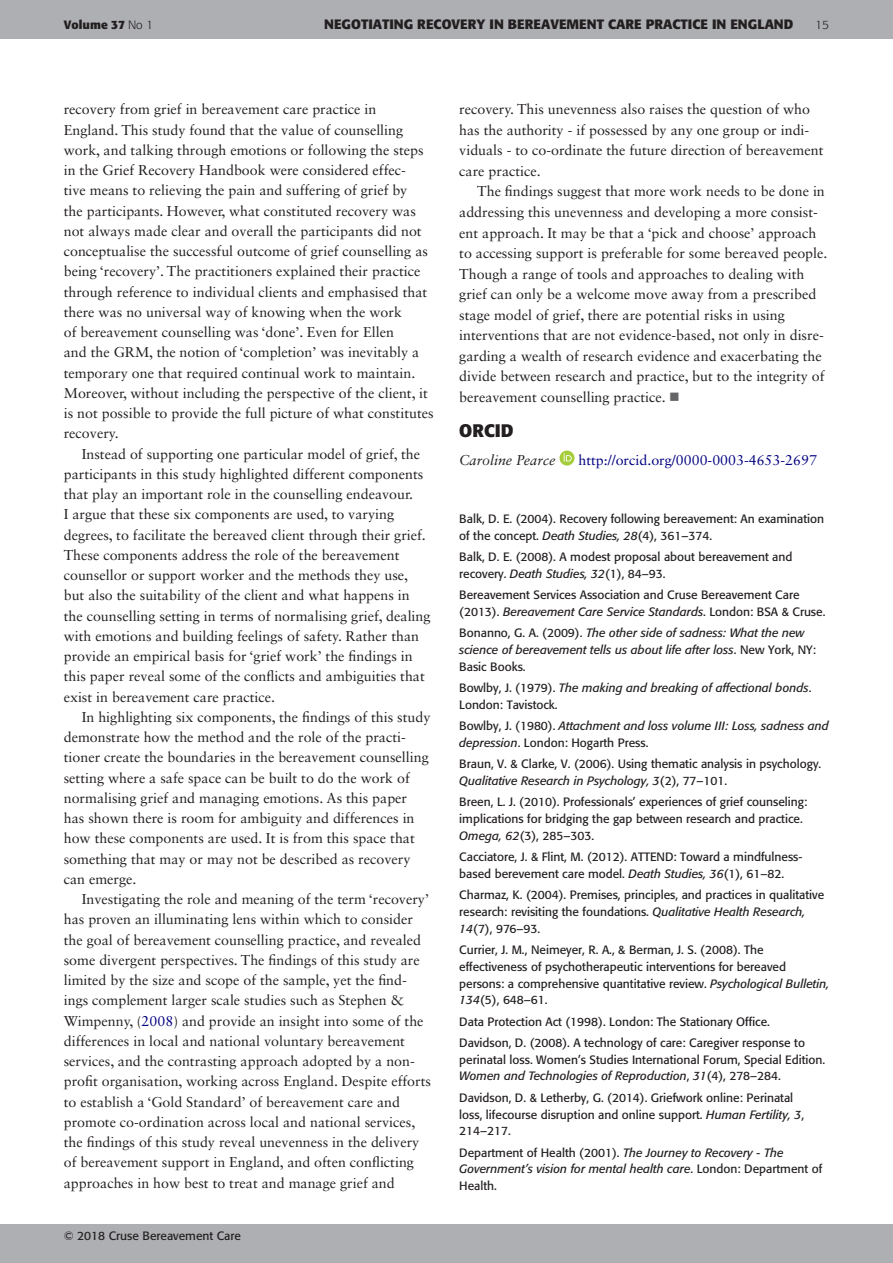
<style>
.page{position:relative;width:893px;height:1263px;background:#fff}
.page>*{position:absolute;margin:0;border:0;box-sizing:border-box;transform-origin:0 0}
.t1{font:700 18px "Formata";color:#231f20}
.t2{font:14.25px/20.2px "Sabon LT Std";color:#231f20}
.t3{font:14.25px "Sabon LT Std";color:#000080}
.t4{font:italic 14.25px "Sabon LT Std";color:#231f20}
.t5{font:700 13.5px "Formata";color:#231f20}
.t6{font:12px/16.8px "Formata";color:#231f20}
.t7{font:italic 12px/16.8px "Formata";color:#231f20}
.t8{font:700 12px "Formata";color:#231f20}
.t9{font:300 12px "Formata";color:#231f20}
.s1{font-weight:300}
.s2{color:#000080}
.s3{color:#656568}
.s4{font-style:italic}
.s5{font-style:normal}
</style>
<div class="page">
<div style="left:0;top:1225px;width:893px;height:38px;background:#aeafb3"></div>
<div style="left:0;top:0;width:893px;height:38px;background:#aeafb3"></div>
<svg style="left:559px;top:451px;width:15px;height:15px"></svg>
<svg style="left:564px;top:453px;width:8px;height:8px"></svg>
<p class="t8" style="left:64px;top:18px;width:91px">VOLUME 37 <span class="s1">No 1</span></p>
<p class="t5" style="left:324px;top:16px;width:45px">NEGOTIATIN</p>
<p class="t5" style="left:404px;top:16px;width:123px">G RECOVERY IN BEREAVE</p>
<p class="t5" style="left:567px;top:16px;width:22px">MENT</p>
<p class="t5" style="left:608px;top:16px;width:10px">CARE</p>
<p class="t5" style="left:646px;top:16px;width:18px">PRACTICE</p>
<p class="t5" style="left:712px;top:16px;width:55px">IN ENGLAN</p>
<p class="t5" style="left:784px;top:16px;width:11px">D</p>
<p class="t9" style="left:815px;top:18px;width:15px">15</p>
<p class="t2" style="left:64px;top:99px;width:371px">recovery from grief in bereavement care practice in England. This study found that the value of counselling work, and talking through emotions or following the steps in the Grief Recovery Handbook were considered effec-<br>tive means to relieving the pain and suffering of grief by<br>the participants. However, what constituted recovery was not always made clear and overall the participants did not conceptualise the successful outcome of grief counselling as being ‘recovery’. The practitioners explained their practice through reference to individual clients and emphasised that there was no universal way of knowing when the work<br>of bereavement counselling was ‘done’. Even for Ellen<br>and the GRM, the notion of ‘completion’ was inevitably a temporary one that required continual work to maintain.<br>Moreover, without including the perspective of the client, it is not possible to provide the full picture of what constitutes recovery.</p>
<p class="t2" style="left:64px;top:443px;width:368px;text-indent:18px">Instead of supporting one particular model of grief, the participants in this study highlighted different components that play an important role in the counselling endeavour.<br>I argue that these six components are used, to varying degrees, to facilitate the bereaved client through their grief.<br>These components address the role of the bereavement counsellor or support worker and the methods they use, but also the suitability of the client and what happens in the counselling setting in terms of normalising grief, dealing with emotions and building feelings of safety. Rather than provide an empirical basis for ‘grief work’ the findings in this paper reveal some of the conflicts and ambiguities that exist in bereavement care practice.</p>
<p class="t2" style="left:64px;top:707px;width:368px;text-indent:18px">In highlighting six components, the findings of this study demonstrate how the method and the role of the practi&shy;tioner create the boundaries in the bereavement counselling setting where a safe space can be built to do the work of normalising grief and managing emotions. As this paper has shown there is room for ambiguity and differences in how these components are used. It is from this space that something that may or may not be described as recovery can emerge.</p>
<p class="t2" style="left:64px;top:889px;width:369px;text-indent:18px">Investigating the role and meaning of the term ‘recovery’ has proven an illuminating lens within which to consider the goal of bereavement counselling practice, and revealed some divergent perspectives. The findings of this study are limited by the size and scope of the sample, yet the find&shy;ings complement larger scale studies such as Stephen &amp; Wimpenny, (<span class="s2">2008</span>) and provide an insight into some of the differences in local and national voluntary bereavement services, and the contrasting approach adopted by a non&shy;profit organisation, working across England. Despite efforts to establish a ‘Gold Standard’ of bereavement care and promote co-ordination across local and national services, the findings of this study reveal unevenness in the delivery of bereavement support in England, and often conflicting approaches in how best to treat and manage grief and</p>
<p class="t6" style="left:64px;top:1227px;width:179px">© 2018 Cruse Bereavement Care</p>
<p class="t2" style="left:459px;top:99px;width:366px">recovery. This unevenness also raises the question of who has the authority - if possessed by any one group or indi&shy;viduals - to co-ordinate the future direction of bereavement care practice.</p>
<p class="t2" style="left:459px;top:181px;width:370px;text-indent:18px">The findings suggest that more work needs to be done in addressing this unevenness and developing a more consist&shy;ent approach. It may be that a ‘pick and choose’ approach to accessing support is preferable for some bereaved people.<br>Though a range of tools and approaches to dealing with grief can only be a welcome move away from a prescribed stage model of grief, there are potential risks in using interventions that are not evidence-based, not only in disre&shy;garding a wealth of research evidence and exacerbating the divide between research and practice, but to the integrity of bereavement counselling practice. <span class="s3">■</span></p>
<p class="t1" style="left:459px;top:419px;width:54px">ORCID</p>
<p class="t4" style="left:459px;top:452px;width:98px">Caroline Pearce</p>
<p class="t3" style="left:578px;top:452px;width:240px">http://orcid.org/0000-0003-4653-2697</p>
<p class="t6" style="left:459px;top:510px;width:367px">Balk, D. E. (2004). Recovery following bereavement: An examination of the concept. <span class="s4">Death Studies, 28</span>(4), 361–374.</p>
<p class="t6" style="left:459px;top:548px;width:335px">Balk, D. E. (2008). A modest proposal about bereavement and recovery. <span class="s4">Death Studies, 32</span>(1), 84–93.</p>
<p class="t6" style="left:459px;top:586px;width:368px">Bereavement Services Association and Cruse Bereavement Care (2013). <span class="s4">Bereavement Care Service Standards</span>. London: BSA &amp; Cruse.</p>
<p class="t7" style="left:459px;top:624px;width:358px"><span class="s5">Bonanno, G. A. (2009).</span> The other side of sadness: What the new science of bereavement tells us about life after loss<span class="s5">. New York, NY:<br>Basic Books.</span></p>
<p class="t7" style="left:459px;top:679px;width:354px"><span class="s5">Bowlby, J. (1979).</span> The making and breaking of affectional bonds<span class="s5">.<br>London: Tavistock.</span></p>
<p class="t7" style="left:459px;top:717px;width:371px"><span class="s5">Bowlby, J. (1980).</span> Attachment and loss volume III: Loss, sadness and depression<span class="s5">. London: Hogarth Press.</span></p>
<p class="t6" style="left:459px;top:755px;width:363px">Braun, V. &amp; Clarke, V. (2006). Using thematic analysis in psychology.<br><span class="s4">Qualitative Research in Psychology, 3</span>(2), 77–101.</p>
<p class="t6" style="left:459px;top:793px;width:350px">Breen, L. J. (2010). Professionals’ experiences of grief counseling: implications for bridging the gap between research and practice.<br><span class="s4">Omega, 62</span>(3), 285–303.</p>
<p class="t6" style="left:459px;top:848px;width:345px">Cacciatore, J. &amp; Flint, M. (2012). ATTEND: Toward a mindfulness&shy;based berevement care model. <span class="s4">Death Studies, 36</span>(1), 61–82.</p>
<p class="t6" style="left:459px;top:886px;width:366px">Charmaz, K. (2004). Premises, principles, and practices in qualitative research: revisiting the foundations. <span class="s4">Qualitative Health Research,<br>14</span>(7), 976–93.</p>
<p class="t6" style="left:459px;top:941px;width:371px">Currier, J. M., Neimeyer, R. A., &amp; Berman, J. S. (2008). The effectiveness of psychotherapeutic interventions for bereaved persons: a comprehensive quantitative review. <span class="s4">Psychological Bulletin, 134</span>(5), 648–61.</p>
<p class="t6" style="left:459px;top:1011px;width:347px;line-height:21.3px">Data Protection Act (1998). London: The Stationary Office.<br>Davidson, D. (2008). A technology of care: Caregiver response to</p>
<p class="t6" style="left:459px;top:1051px;width:367px">perinatal loss. Women’s Studies International Forum, Special Edition.<br><span class="s4">Women and Technologies of Reproduction</span>, <span class="s4">31</span>(4), 278–284.</p>
<p class="t6" style="left:459px;top:1089px;width:346px">Davidson, D. &amp; Letherby, G. (2014). Griefwork online: Perinatal loss, lifecourse disruption and online support. <span class="s4">Human Fertility, 3</span>,<br>214–217.</p>
<p class="t7" style="left:459px;top:1144px;width:364px"><span class="s5">Department of Health (2001).</span> The Journey to Recovery - The<br>Government’s vision for mental health care<span class="s5">. London: Department of<br>Health.</span></p>
</div>
